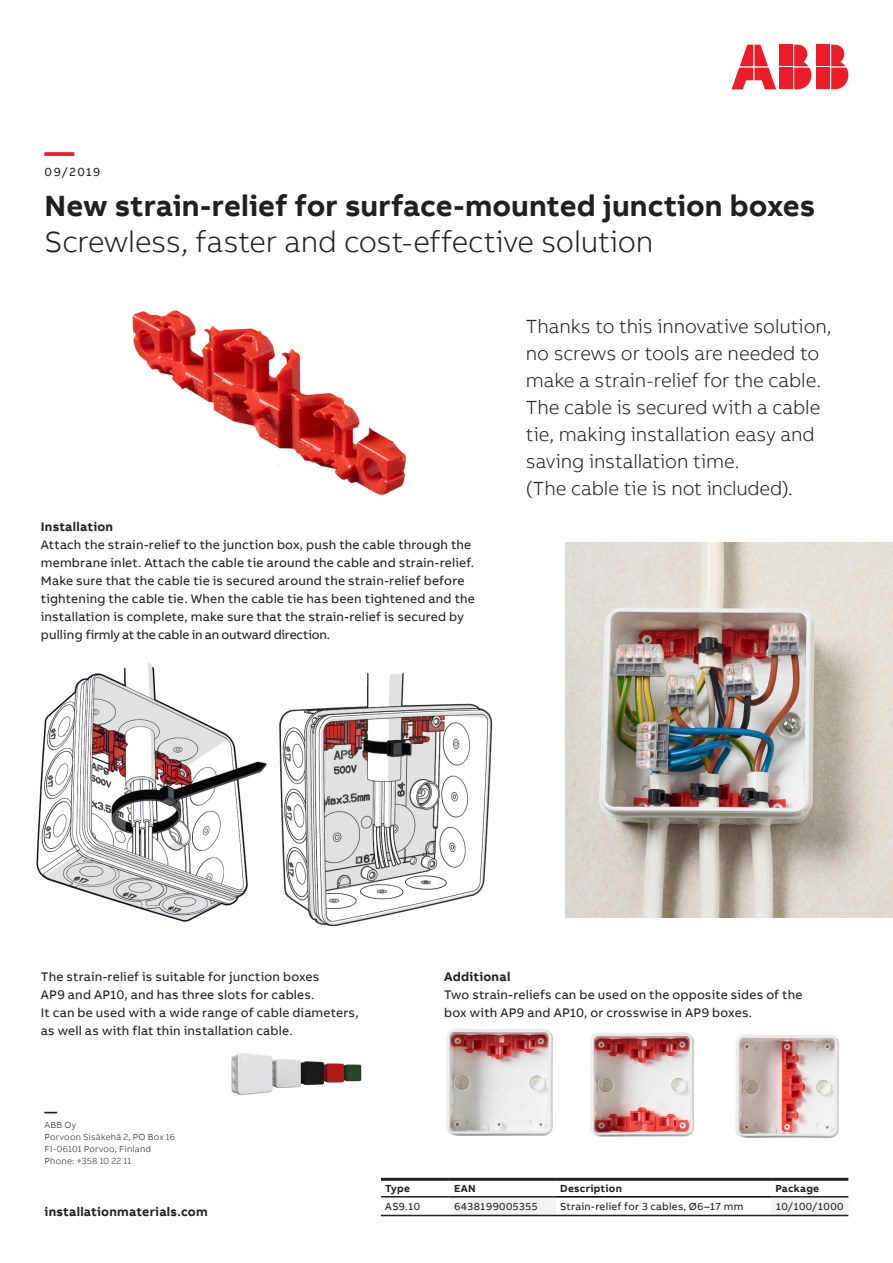
<style>
.page{position:relative;width:893px;height:1263px;background:#fff}
.page>*{position:absolute;margin:0;border:0;box-sizing:border-box;transform-origin:0 0}
.Headline_M_20pt_24pt{font:700 30px "AB Bvoice";color:#231f20}
.Headline_M_20pt_24pt-2{font:300 30px "AB Bvoice";letter-spacing:-.005em;color:#231f20}
.Headline_M_20pt_24pt-3{font:700 30px "AB Bvoice";color:#ee1c28}
.Lead_13pt_18pt{font:300 19.5px/27px "AB Bvoice";letter-spacing:-.005em;color:#231f20}
.Copytext_8_5pt_12pt{font:12.75px/18px "AB Bvoice";letter-spacing:.015em;color:#231f20}
.Copytext_8_5pt_12pt-2{font:700 12.75px "AB Bvoice";letter-spacing:.02em;color:#231f20}
.Paragraph_Title_8_5p{font:700 12.75px "AB Bvoice";letter-spacing:.02em;color:#231f20}
.Category_M_8pt_9_6pt{font:12px "AB Bvoice";letter-spacing:.12em;color:#231f20}
.Table_Content_Left_7{font:10.5px "AB Bvoice";letter-spacing:.02em;color:#231f20}
.Table_Title_Left_7pt{font:700 10.5px "AB Bvoice";letter-spacing:.025em;color:#231f20}
.t1{font:300 9px/12px "AB Bvoice";letter-spacing:.025em;color:#231f20}
</style>
<div class="page">
<div style="left:817px;top:45px;width:13px;height:21px;background:#ee1c28"></div>
<div style="left:817px;top:68px;width:13px;height:21px;background:#ee1c28"></div>
<svg style="left:831px;top:45px;width:17px;height:44px"></svg>
<svg style="left:731px;top:45px;width:45px;height:44px"></svg>
<div style="left:780px;top:45px;width:13px;height:21px;background:#ee1c28"></div>
<div style="left:780px;top:68px;width:13px;height:21px;background:#ee1c28"></div>
<svg style="left:794px;top:45px;width:17px;height:44px"></svg>
<svg style="left:450px;top:1197px;width:398px;height:18px"></svg>
<hr style="left:556px;top:1178px;width:215px;height:3px;background:#231f20">
<hr style="left:556px;top:1215px;width:215px;height:1px;background:#231f20">
<hr style="left:381px;top:1215px;width:69px;height:1px;background:#231f20">
<hr style="left:381px;top:1196px;width:69px;height:1px;background:#231f20">
<hr style="left:381px;top:1178px;width:69px;height:3px;background:#231f20">
<hr style="left:450px;top:1196px;width:106px;height:1px;background:#231f20">
<hr style="left:450px;top:1215px;width:106px;height:1px;background:#231f20">
<hr style="left:450px;top:1178px;width:106px;height:3px;background:#231f20">
<hr style="left:771px;top:1196px;width:77px;height:1px;background:#231f20">
<hr style="left:771px;top:1215px;width:77px;height:1px;background:#231f20">
<hr style="left:771px;top:1178px;width:77px;height:3px;background:#231f20">
<hr style="left:556px;top:1196px;width:215px;height:1px;background:#000">
<img style="left:566px;top:543px;width:327px;height:375px">
<img style="left:590px;top:1032px;width:105px;height:105px">
<img style="left:446px;top:1028px;width:107px;height:108px">
<img style="left:735px;top:1034px;width:104px;height:105px">
<img style="left:132px;top:310px;width:274px;height:186px">
<img style="left:36px;top:662px;width:231px;height:260px">
<img style="left:279px;top:673px;width:214px;height:254px">
<img style="left:231px;top:1053px;width:131px;height:42px">
<p class="Headline_M_20pt_24pt-3" style="left:45px;top:132px;width:31px">—</p>
<p class="Category_M_8pt_9_6pt" style="left:45px;top:165px;width:57px">09/2019</p>
<p class="Headline_M_20pt_24pt" style="left:45px;top:186px;width:772px">New strain-relief for surface-mounted junction boxes</p>
<p class="Headline_M_20pt_24pt-2" style="left:45px;top:224px;width:610px">Screwless, faster and cost-effective solution</p>
<p class="Copytext_8_5pt_12pt-2" style="left:41px;top:518px;width:74px">Installation</p>
<p class="Copytext_8_5pt_12pt" style="left:41px;top:535px;width:436px">Attach the strain-relief to the junction box, push the cable through the membrane inlet. Attach the cable tie around the cable and strain-relief.<br>Make sure that the cable tie is secured around the strain-relief before tightening the cable tie. When the cable tie has been tightened and the installation is complete, make sure that the strain-relief is secured by pulling firmly at the cable in an outward direction.</p>
<p class="Lead_13pt_18pt" style="left:526px;top:313px;width:307px">Thanks to this innovative solution, no screws or tools are needed to make a strain-relief for the cable.<br>The cable is secured with a cable tie, making installation easy and saving installation time.</p>
<p class="Lead_13pt_18pt" style="left:526px;top:475px;width:269px">(The cable tie is not included).</p>
<p class="Copytext_8_5pt_12pt" style="left:41px;top:967px;width:280px">The strain-relief is suitable for junction boxes<br>AP9 and AP10, and has three slots for cables.</p>
<p class="Copytext_8_5pt_12pt" style="left:41px;top:1003px;width:319px">It can be used with a wide range of cable diameters, as well as with flat thin installation cable.</p>
<p class="Paragraph_Title_8_5p" style="left:444px;top:968px;width:68px">Additional</p>
<p class="Copytext_8_5pt_12pt" style="left:444px;top:985px;width:360px">Two strain-reliefs can be used on the opposite sides of the box with AP9 and AP10, or crosswise in AP9 boxes.</p>
<p class="Copytext_8_5pt_12pt-2" style="left:45px;top:1103px;width:14px">—</p>
<p class="t1" style="left:45px;top:1119px;width:132px">ABB Oy<br>Porvoon Sisäkehä 2, PO Box 16<br>FI-06101 Porvoo, Finland<br>Phone: +358 10 22 11</p>
<p class="Copytext_8_5pt_12pt-2" style="left:45px;top:1204px;width:164px">installationmaterials.com</p>
<p class="Table_Title_Left_7pt" style="left:385px;top:1182px;width:26px">Type</p>
<p class="Table_Title_Left_7pt" style="left:454px;top:1182px;width:23px">EAN</p>
<p class="Table_Title_Left_7pt" style="left:560px;top:1181px;width:63px">Description</p>
<p class="Table_Title_Left_7pt" style="left:775px;top:1182px;width:45px">Package</p>
<p class="Table_Content_Left_7" style="left:385px;top:1200px;width:36px">AS9.10</p>
<p class="Table_Content_Left_7" style="left:454px;top:1200px;width:85px">6438199005355</p>
<p class="Table_Content_Left_7" style="left:560px;top:1200px;width:185px">Strain-relief for 3 cables, Ø6–17 mm</p>
<p class="Table_Content_Left_7" style="left:775px;top:1200px;width:70px">10/100/1000</p>
</div>
